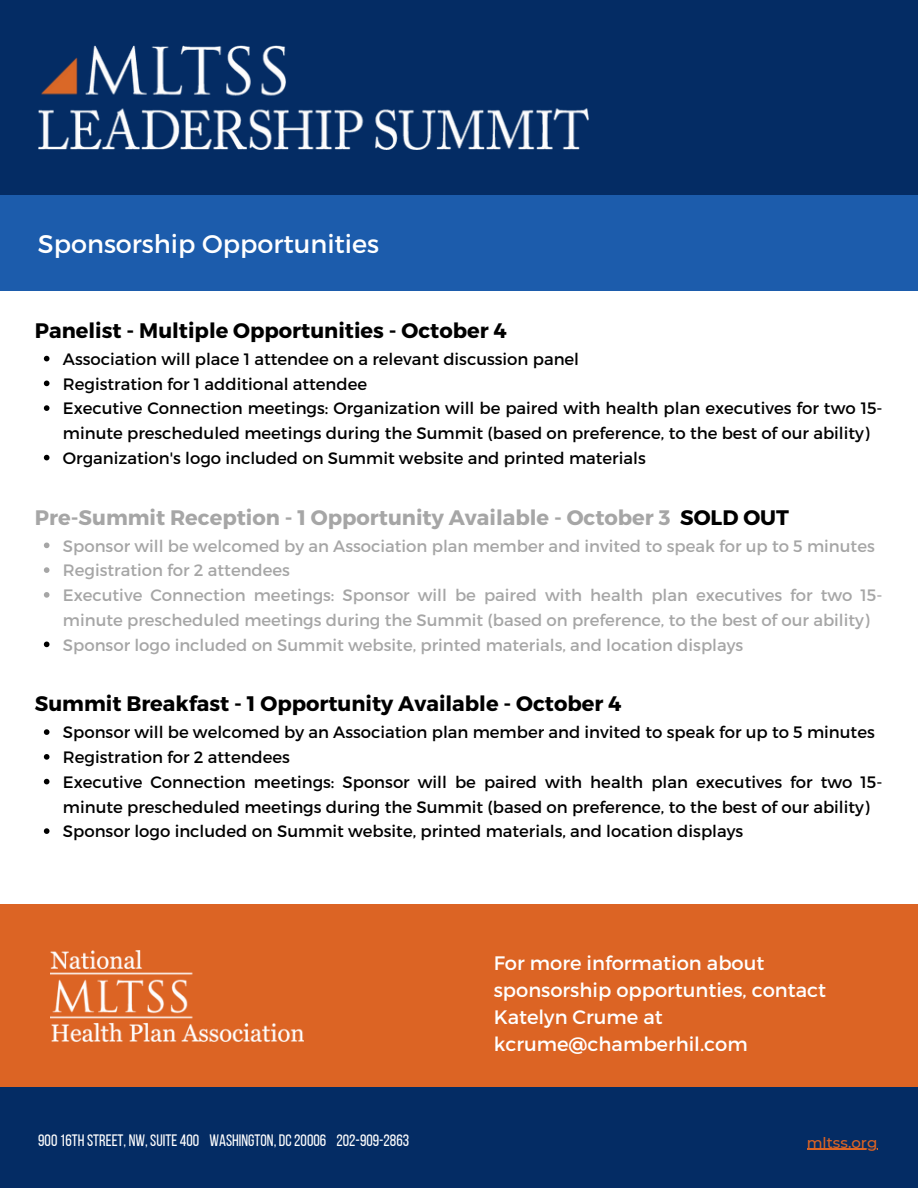
<style>
.page{position:relative;width:918px;height:1188px;background:#fff}
.page>*{position:absolute;margin:0;border:0;box-sizing:border-box;transform-origin:0 0}
.t1{font:25.5px "Montserrat";color:#fff}
.t2{font:700 21px "Montserrat";color:#000}
.t3{font:700 21px "Montserrat";color:#a6a6a6}
.t4{font:19.5px/27px "Montserrat";color:#fff}
.t5{font:16.5px/24.8px "Montserrat";color:#000}
.t6{font:16.5px/24.8px "Montserrat";color:#a6a6a6}
.t7{font:16.5px "Bebas Neue";color:#fff}
.t8{font:500 15px "Montserrat";color:#dc6424}
.s1{color:#000}
</style>
<div class="page">
<div style="left:0;top:904px;width:918px;height:184px;background:#dc6424"></div>
<svg style="left:44px;top:356px;width:5px;height:5px"></svg>
<svg style="left:44px;top:381px;width:5px;height:5px"></svg>
<svg style="left:44px;top:405px;width:5px;height:6px"></svg>
<svg style="left:44px;top:455px;width:5px;height:5px"></svg>
<svg style="left:44px;top:543px;width:5px;height:5px"></svg>
<svg style="left:44px;top:567px;width:5px;height:6px"></svg>
<svg style="left:44px;top:592px;width:5px;height:6px"></svg>
<svg style="left:44px;top:642px;width:5px;height:5px"></svg>
<svg style="left:44px;top:729px;width:5px;height:6px"></svg>
<svg style="left:44px;top:754px;width:5px;height:6px"></svg>
<svg style="left:44px;top:779px;width:5px;height:5px"></svg>
<svg style="left:44px;top:828px;width:5px;height:6px"></svg>
<div style="left:0;top:1087px;width:918px;height:101px;background:#042c64"></div>
<hr style="left:807px;top:1149px;width:70px;height:1px;background:#dc6424">
<div style="left:0;top:0;width:918px;height:196px;background:#042c64"></div>
<div style="left:0;top:195px;width:918px;height:96px;background:#1c5cac"></div>
<img style="left:51px;top:950px;width:253px;height:91px">
<img style="left:38px;top:46px;width:551px;height:103px">
<h1 class="t1" style="left:38px;top:227px;width:343px">Sponsorship Opportunities</h1>
<p class="t2" style="left:35px;top:317px;width:474px">Panelist - Multiple Opportunities - October 4</p>
<p class="t5" style="left:63px;top:346px;width:821px">Association will place 1 attendee on a relevant discussion panel<br>Registration for 1 additional attendee<br>Executive Connection meetings: Organization will be paired with health plan executives for two 15- minute prescheduled meetings during the Summit (based on preference, to the best of our ability)<br>Organization's logo included on Summit website and printed materials</p>
<p class="t3" style="left:35px;top:503px;width:756px">Pre-Summit Reception - 1 Opportunity Available - October 3 <span class="s1">SOLD OUT</span></p>
<p class="t6" style="left:63px;top:532px;width:821px">Sponsor will be welcomed by an Association plan member and invited to speak for up to 5 minutes Registration for 2 attendees<br>Executive Connection meetings: Sponsor will be paired with health plan executives for two 15- minute prescheduled meetings during the Summit (based on preference, to the best of our ability)<br>Sponsor logo included on Summit website, printed materials, and location displays</p>
<p class="t2" style="left:35px;top:690px;width:588px">Summit Breakfast - 1 Opportunity Available - October 4</p>
<p class="t5" style="left:63px;top:719px;width:821px">Sponsor will be welcomed by an Association plan member and invited to speak for up to 5 minutes Registration for 2 attendees<br>Executive Connection meetings: Sponsor will be paired with health plan executives for two 15- minute prescheduled meetings during the Summit (based on preference, to the best of our ability)<br>Sponsor logo included on Summit website, printed materials, and location displays</p>
<p class="t4" style="left:494px;top:948px;width:334px">For more information about sponsorship opportunties, contact<br>Katelyn Crume at kcrume@chamberhil.com</p>
<p class="t7" style="left:38px;top:1134px;width:373px">90016TH STREET, NW, SUITE 400 WASHINGTON, DC20006 202-909-2863</p>
<p class="t8" style="left:807px;top:1133px;width:72px">mltss.org</p>
</div>
